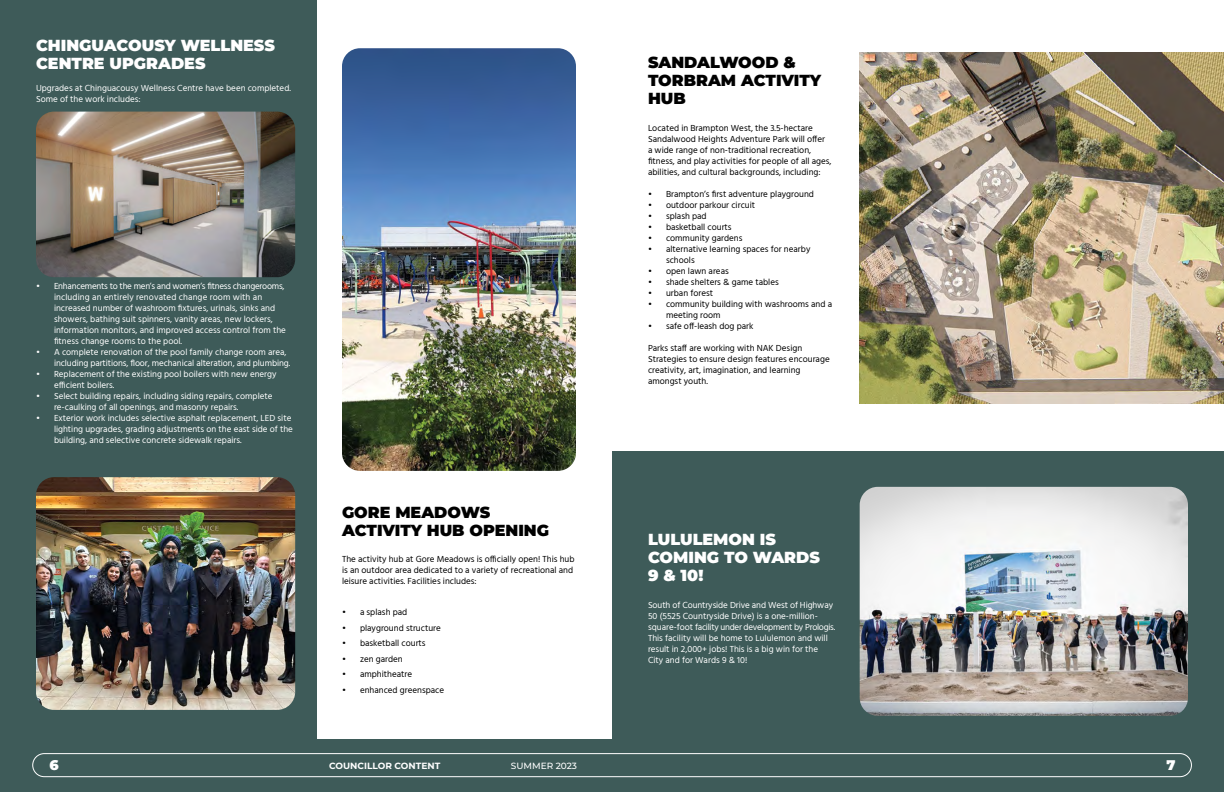
<style>
.page{position:relative;width:1224px;height:792px;background:#fff}
.page>*{position:absolute;margin:0;border:0;box-sizing:border-box;transform-origin:0 0}
.Sub_Heading_White{font:900 16px/18px "Montserrat";color:#fff}
.Sub_Heading_Black{font:900 16px/18px "Montserrat";color:#000}
.t1{font:900 14px "Montserrat";color:#fff}
.Bodycopy_White{font:9px/11px "Hind";color:#fff}
.BodyCopy{font:9px/11px "Hind";color:#000}
.t2{font:700 9px "Montserrat";color:#fff}
.t3{font:500 9px "Montserrat";color:#fff}
</style>
<div class="page">
<div style="left:612px;top:451px;width:612px;height:293px;background:#3e5b59"></div>
<div style="left:0;top:0;width:317px;height:739px;background:#3e5b59"></div>
<div style="left:0;top:739px;width:1224px;height:53px;background:#3e5b59"></div>
<div style="left:32px;top:753px;width:1160px;height:24px;border:1px solid #fff;border-radius:12px"></div>
<img style="left:342px;top:48px;width:234px;height:423px">
<img style="left:36px;top:112px;width:259px;height:165px">
<img style="left:36px;top:477px;width:259px;height:233px">
<img style="left:860px;top:53px;width:364px;height:350px">
<img style="left:860px;top:487px;width:328px;height:229px">
<h4 class="Sub_Heading_White" style="left:36px;top:36px;width:241px">CHINGUACOUSY WELLNESS<br>CENTRE UPGRADES</h4>
<p class="Bodycopy_White" style="left:36px;top:83px;width:256px">Upgrades at Chinguacousy Wellness Centre have been completed.<br>Some of the work includes:</p>
<p class="Bodycopy_White" style="left:54px;top:281px;width:233px;text-indent:-18px">• Enhancements to the men’s and women’s fitness changerooms, including an entirely renovated change room with an increased number of washroom fixtures, urinals, sinks and showers, bathing suit spinners, vanity areas, new lockers, information monitors, and improved access control from the fitness change rooms to the pool.</p>
<p class="Bodycopy_White" style="left:54px;top:347px;width:238px;text-indent:-18px">• A complete renovation of the pool family change room area, including partitions, floor, mechanical alteration, and plumbing.</p>
<p class="Bodycopy_White" style="left:54px;top:369px;width:224px;text-indent:-18px">• Replacement of the existing pool boilers with new energy efficient boilers.</p>
<p class="Bodycopy_White" style="left:54px;top:391px;width:220px;text-indent:-18px">• Select building repairs, including siding repairs, complete re-caulking of all openings, and masonry repairs.</p>
<p class="Bodycopy_White" style="left:54px;top:413px;width:240px;text-indent:-18px">• Exterior work includes selective asphalt replacement, LED site lighting upgrades, grading adjustments on the east side of the building, and selective concrete sidewalk repairs.</p>
<h5 class="Sub_Heading_Black" style="left:342px;top:502px;width:150px">GORE MEADOWS</h5>
<h5 class="Sub_Heading_Black" style="left:342px;top:520px;width:209px">ACTIVITY HUB OPENING</h5>
<p class="BodyCopy" style="left:342px;top:554px;width:234px">The activity hub at Gore Meadows is officially open! This hub is an outdoor area dedicated to a variety of recreational and leisure activities. Facilities includes:</p>
<p class="BodyCopy" style="left:342px;top:607px;width:67px">• a splash pad</p>
<p class="BodyCopy" style="left:342px;top:623px;width:100px">• playground structure</p>
<p class="BodyCopy" style="left:342px;top:638px;width:85px">• basketball courts</p>
<p class="BodyCopy" style="left:342px;top:654px;width:62px">• zen garden</p>
<p class="BodyCopy" style="left:342px;top:669px;width:72px">• amphitheatre</p>
<p class="BodyCopy" style="left:342px;top:685px;width:104px">• enhanced greenspace</p>
<h5 class="Sub_Heading_Black" style="left:648px;top:52px;width:175px">SANDALWOOD &amp;<br>TORBRAM ACTIVITY<br>HUB</h5>
<p class="BodyCopy" style="left:648px;top:123px;width:185px">Located in Brampton West, the 3.5-hectare Sandalwood Heights Adventure Park will offer a wide range of non-traditional recreation, fitness, and play activities for people of all ages, abilities, and cultural backgrounds, including:</p>
<p class="BodyCopy" style="left:648px;top:189px;width:167px">• Brampton’s first adventure playground</p>
<p class="BodyCopy" style="left:648px;top:200px;width:109px">• outdoor parkour circuit</p>
<p class="BodyCopy" style="left:648px;top:211px;width:60px">• splash pad</p>
<p class="BodyCopy" style="left:648px;top:222px;width:85px">• basketball courts</p>
<p class="BodyCopy" style="left:648px;top:233px;width:96px">• community gardens</p>
<p class="BodyCopy" style="left:666px;top:244px;width:146px;text-indent:-18px">• alternative learning spaces for nearby schools</p>
<p class="BodyCopy" style="left:648px;top:266px;width:82px">• open lawn areas</p>
<p class="BodyCopy" style="left:648px;top:277px;width:132px">• shade shelters &amp; game tables</p>
<p class="BodyCopy" style="left:648px;top:288px;width:67px">• urban forest</p>
<p class="BodyCopy" style="left:666px;top:299px;width:168px;text-indent:-18px">• community building with washrooms and a meeting room</p>
<p class="BodyCopy" style="left:648px;top:321px;width:107px">• safe off-leash dog park</p>
<p class="BodyCopy" style="left:648px;top:343px;width:183px">Parks staff are working with NAK Design Strategies to ensure design features encourage creativity, art, imagination, and learning amongst youth.</p>
<h4 class="Sub_Heading_White" style="left:648px;top:530px;width:129px">LULULEMON IS</h4>
<h4 class="Sub_Heading_White" style="left:648px;top:548px;width:173px">COMING TO WARDS<br>9 &amp; 10!</h4>
<p class="Bodycopy_White" style="left:648px;top:600px;width:189px">South of Countryside Drive and West of Highway 50 (5525 Countryside Drive) is a one-million&shy;square-foot facility under development by Prologis.<br>This facility will be home to Lululemon and will result in 2,000+ jobs! This is a big win for the City and for Wards 9 &amp; 10!</p>
<h2 class="t1" style="left:49px;top:754px;width:11px">6</h2>
<p class="t2" style="left:329px;top:759px;width:113px">COUNCILLOR CONTENT</p>
<p class="t3" style="left:511px;top:760px;width:68px">SUMMER 2023</p>
<h2 class="t1" style="left:1167px;top:754px;width:11px">7</h2>
</div>
